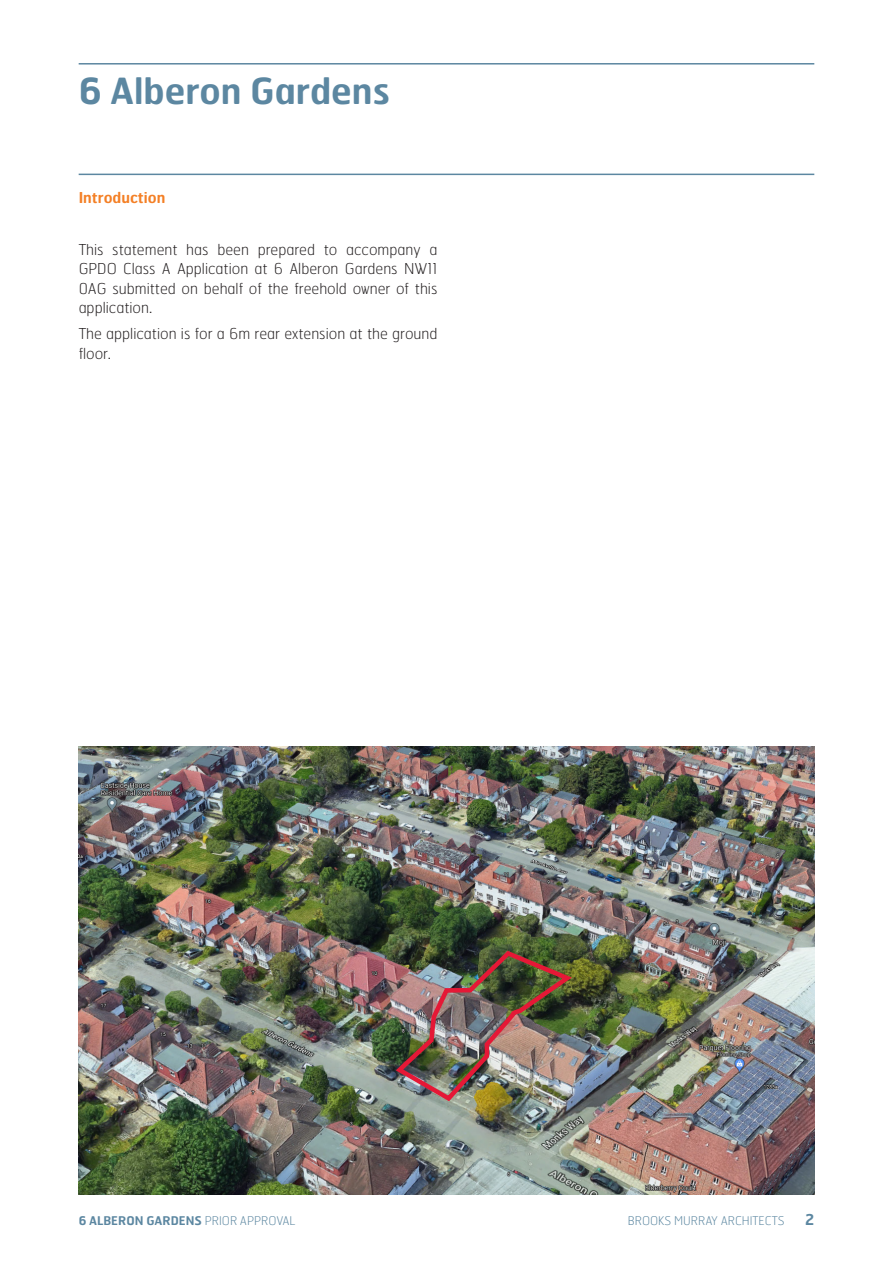
<style>
.page{position:relative;width:893px;height:1263px;background:#fff}
.page>*{position:absolute;margin:0;border:0;box-sizing:border-box;transform-origin:0 0}
.Cover_Subtitle{font:600 36px "Hermes FB";color:#5c87a1}
.Text_1_indent{font:100 15px/19.5px "Hermes FB";color:#231f20;text-align:justify}
.Text_1_indent-2{font:600 15px "Hermes FB";color:#f48026}
.t1{font:600 15px "Hermes FB";color:#5c87a1}
.t2{font:600 12px "Hermes FB";color:#5c87a1}
.t3{font:100 12px "Hermes FB";color:#5c87a1}
.s1{font-weight:100}
</style>
<div class="page">
<hr style="left:79px;top:63px;width:735px;height:2px;background:#5c87a1">
<hr style="left:79px;top:174px;width:735px;height:1px;background:#5c87a1">
<img style="left:79px;top:746px;width:735px;height:449px">
<img style="left:392px;top:948px;width:185px;height:156px">
<p class="Cover_Subtitle" style="left:79px;top:68px;width:313px">6 Alberon Gardens</p>
<p class="Text_1_indent-2" style="left:79px;top:188px;width:88px">Introduction</p>
<p class="Text_1_indent" style="left:79px;top:239px;width:360px">This statement has been prepared to accompany a GPDO Class A Application at 6 Alberon Gardens NW11<br>0AG submitted on behalf of the freehold owner of this application.</p>
<p class="Text_1_indent" style="left:79px;top:324px;width:360px">The application is for a 6m rear extension at the ground floor.</p>
<p class="t2" style="left:79px;top:1212px;width:218px">6 ALBERON GARDENS <span class="s1">PRIOR APPROVAL</span></p>
<p class="t3" style="left:628px;top:1213px;width:158px">BROOKS MURRAY ARCHITECTS</p>
<p class="t1" style="left:805px;top:1209px;width:11px">2</p>
</div>
